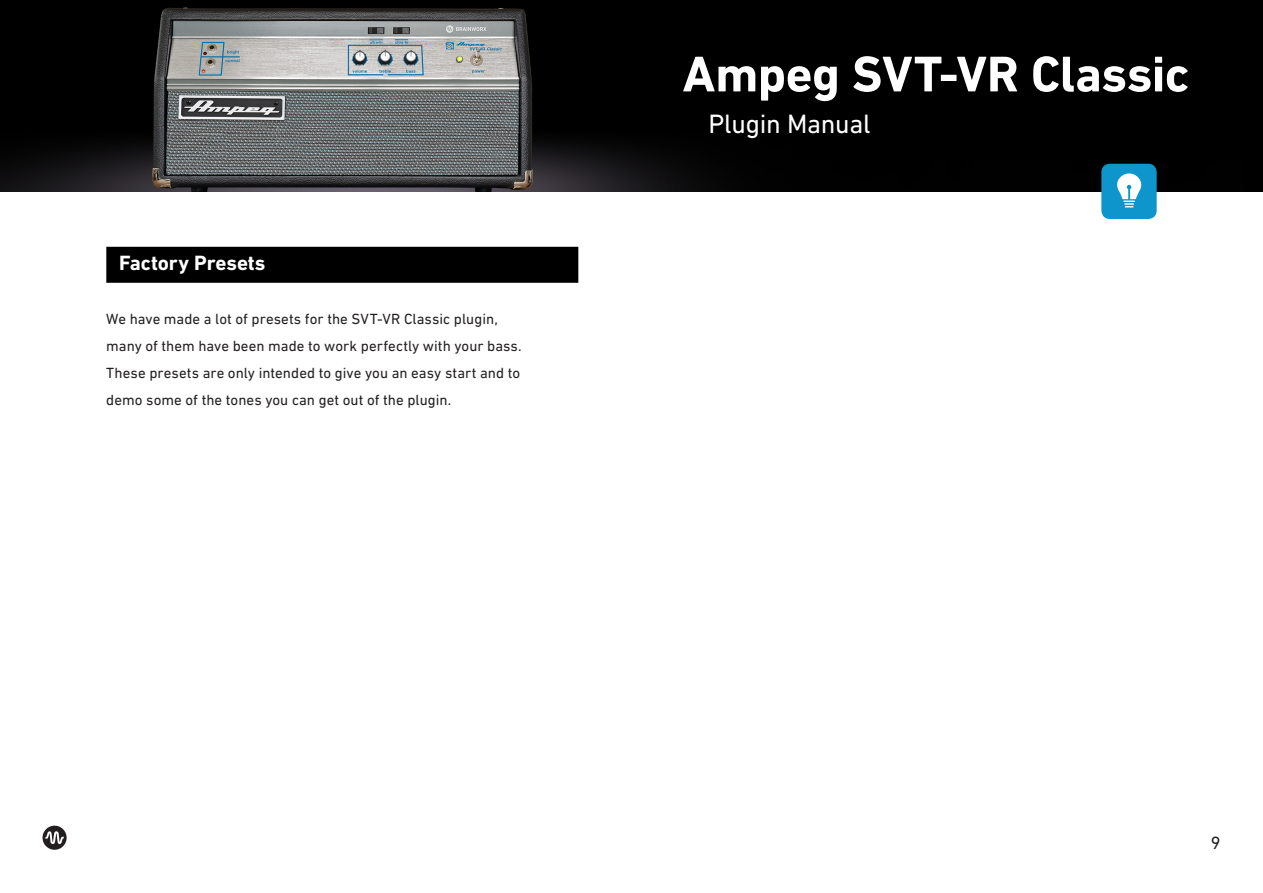
<style>
.page{position:relative;width:1263px;height:893px;background:#fff}
.page>*{position:absolute;margin:0;border:0;box-sizing:border-box;transform-origin:0 0}
.Headline_Cover{font:700 51px "DIN Next LT Pro";letter-spacing:-.005em;color:#fff}
.Subheadline_Cover{font:27px "DIN Next LT Pro";letter-spacing:-.015em;color:#fff}
.Text_Headlines_BG_Sc{font:700 21px "DIN Next LT Pro";letter-spacing:-.005em;color:#fff}
.t1{font:18px "DIN Next LT Pro";color:#231f20}
.Text{font:15px "DIN Next LT Pro";letter-spacing:.005em;color:#231f20}
</style>
<div class="page">
<svg style="left:43px;top:826px;width:24px;height:24px"></svg>
<img style="left:0;top:0;width:1263px;height:192px">
<div style="left:106px;top:247px;width:472px;height:36px;background:#000001"></div>
<div style="left:1101px;top:164px;width:56px;height:55px;background:#0e96cc;border-radius:9px"></div>
<svg style="left:1117px;top:173px;width:24px;height:34px"></svg>
<p class="Text_Headlines_BG_Sc" style="left:119px;top:251px;width:148px">Factory Presets</p>
<p class="Text" style="left:106px;top:310px;width:393px">We have made a lot of presets for the SVT-VR Classic plugin,</p>
<p class="Text" style="left:106px;top:337px;width:417px">many of them have been made to work perfectly with your bass.</p>
<p class="Text" style="left:106px;top:364px;width:415px">These presets are only intended to give you an easy start and to</p>
<p class="Text" style="left:106px;top:391px;width:346px">demo some of the tones you can get out of the plugin.</p>
<p class="Headline_Cover" style="left:682px;top:44px;width:508px">Ampeg SVT-VR Classic</p>
<p class="Subheadline_Cover" style="left:708px;top:109px;width:164px">Plugin Manual</p>
<p class="t1" style="left:1211px;top:833px;width:11px">9</p>
</div>
